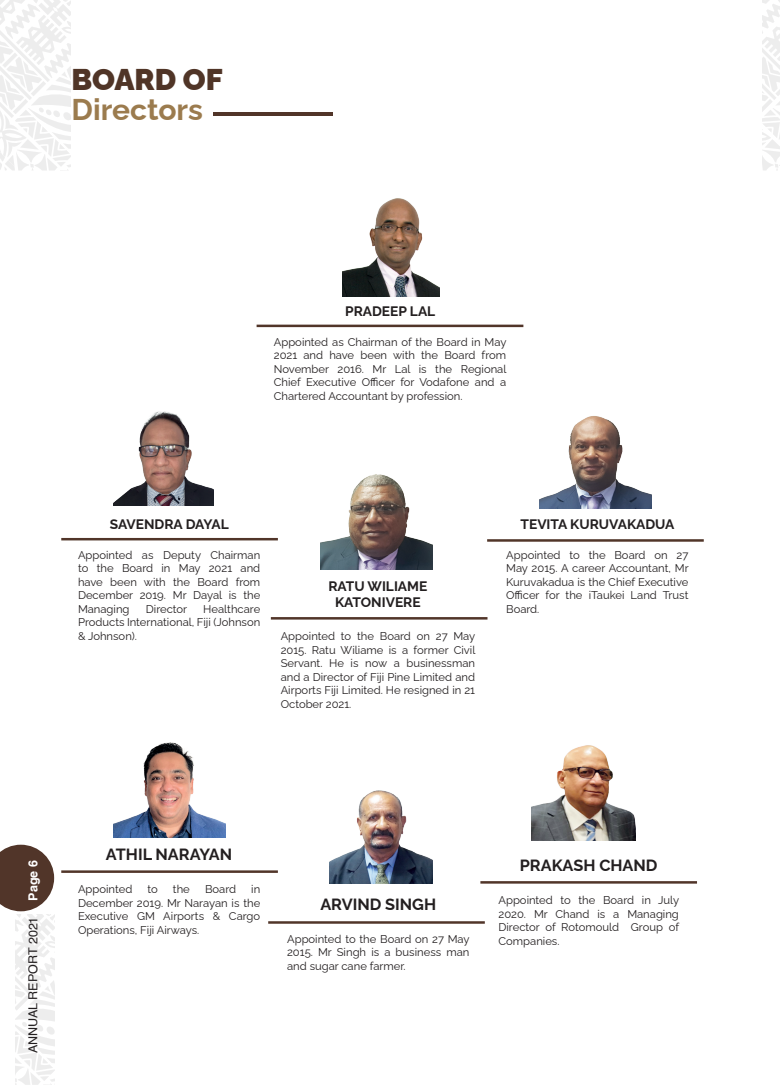
<style>
.page{position:relative;width:780px;height:1088px;background:#fff}
.page>*{position:absolute;margin:0;border:0;box-sizing:border-box;transform-origin:0 0}
.t1{font:700 30px "Raleway";color:#9b7b4e}
.t2{font:900 30px "Raleway";color:#503527}
.t3{font:700 16.25px "Raleway";color:#231f20}
.t4{font:700 13.75px/16.5px "Raleway";color:#231f20;text-align:center}
.t5{font:12.5px "Helvetica";color:#231f20}
.t6{font:700 12.5px "Helvetica";color:#fff}
.t7{font:11.25px/13.5px "Raleway";color:#231f20;text-align:justify}
</style>
<div class="page">
<svg style="left:0;top:0;width:71px;height:170px"></svg>
<svg style="left:762px;top:0;width:18px;height:170px"></svg>
<img style="left:342px;top:198px;width:97px;height:99px">
<img style="left:539px;top:416px;width:112px;height:93px">
<img style="left:113px;top:411px;width:101px;height:94px">
<img style="left:113px;top:742px;width:113px;height:96px">
<img style="left:320px;top:474px;width:112px;height:95px">
<img style="left:330px;top:790px;width:102px;height:93px">
<img style="left:531px;top:745px;width:104px;height:96px">
<hr style="left:214px;top:112px;width:119px;height:4px;background:#513529">
<hr style="left:256px;top:325px;width:267px;height:2px;background:#513529">
<hr style="left:271px;top:617px;width:216px;height:2px;background:#513529">
<hr style="left:61px;top:538px;width:217px;height:2px;background:#513529">
<hr style="left:487px;top:539px;width:216px;height:3px;background:#513529">
<hr style="left:480px;top:881px;width:217px;height:2px;background:#513529">
<hr style="left:268px;top:921px;width:217px;height:3px;background:#513529">
<hr style="left:61px;top:870px;width:217px;height:3px;background:#513529">
<svg style="left:0;top:845px;width:54px;height:239px"></svg>
<h1 class="t2" style="left:72px;top:55px;width:153px">BOARD OF</h1>
<h1 class="t1" style="left:72px;top:85px;width:133px">Directors</h1>
<p class="t4" style="left:345px;top:301px;width:92px">PRADEEP LAL</p>
<p class="t7" style="left:274px;top:334px;width:234px">Appointed as Chairman of the Board in May 2021 and have been with the Board from November 2016. Mr Lal is the Regional Chief Executive Officer for Vodafone and a Chartered Accountant by profession.</p>
<p class="t4" style="left:110px;top:514px;width:120px">SAVENDRA DAYAL</p>
<p class="t7" style="left:78px;top:547px;width:184px">Appointed as Deputy Chairman to the Board in May 2021 and have been with the Board from December 2019. Mr Dayal is the Managing</p>
<p class="t7" style="left:78px;top:601px;width:184px;text-indent:125px">Healthcare Products International, Fiji (Johnson &amp; Johnson).</p>
<p class="t7" style="left:146px;top:601px;width:43px">Director</p>
<p class="t4" style="left:328px;top:576px;width:100px">RATU WILIAME<br>KATONIVERE</p>
<p class="t7" style="left:281px;top:628px;width:196px">Appointed to the Board on 27 May 2015. Ratu Wiliame is a former Civil Servant. He is now a businessman and a Director of Fiji Pine Limited and Airports Fiji Limited. He resigned in 21<br>October 2021.</p>
<p class="t4" style="left:520px;top:514px;width:155px">TEVITA KURUVAKADUA</p>
<p class="t7" style="left:506px;top:547px;width:184px">Appointed to the Board on 27<br>May 2015. A career Accountant, Mr Kuruvakadua is the Chief Executive Officer for the iTaukei Land Trust Board.</p>
<p class="t6" style="left:26px;top:900px;width:42px;rotate:-90deg">Page 6</p>
<p class="t5" style="left:24px;top:1053px;width:138px;rotate:-90deg">ANNUAL REPORT 2021</p>
<h2 class="t3" style="left:106px;top:841px;width:128px">ATHIL NARAYAN</h2>
<p class="t7" style="left:78px;top:881px;width:56px">Appointed</p>
<p class="t7" style="left:147px;top:881px;width:12px">to</p>
<p class="t7" style="left:173px;top:881px;width:18px">the</p>
<p class="t7" style="left:205px;top:881px;width:33px">Board</p>
<p class="t7" style="left:78px;top:881px;width:184px;text-indent:173px">in December 2019. Mr Narayan is the Executive GM Airports &amp; Cargo Operations, Fiji Airways.</p>
<h2 class="t3" style="left:320px;top:891px;width:117px">ARVIND SINGH</h2>
<p class="t7" style="left:287px;top:931px;width:184px">Appointed to the Board on 27 May 2015. Mr Singh is a business man and sugar cane farmer.</p>
<h2 class="t3" style="left:520px;top:852px;width:139px">PRAKASH CHAND</h2>
<p class="t7" style="left:498px;top:892px;width:182px">Appointed to the Board in July 2020. Mr Chand is a Managing Director of Rotomould Group of Companies.</p>
</div>
